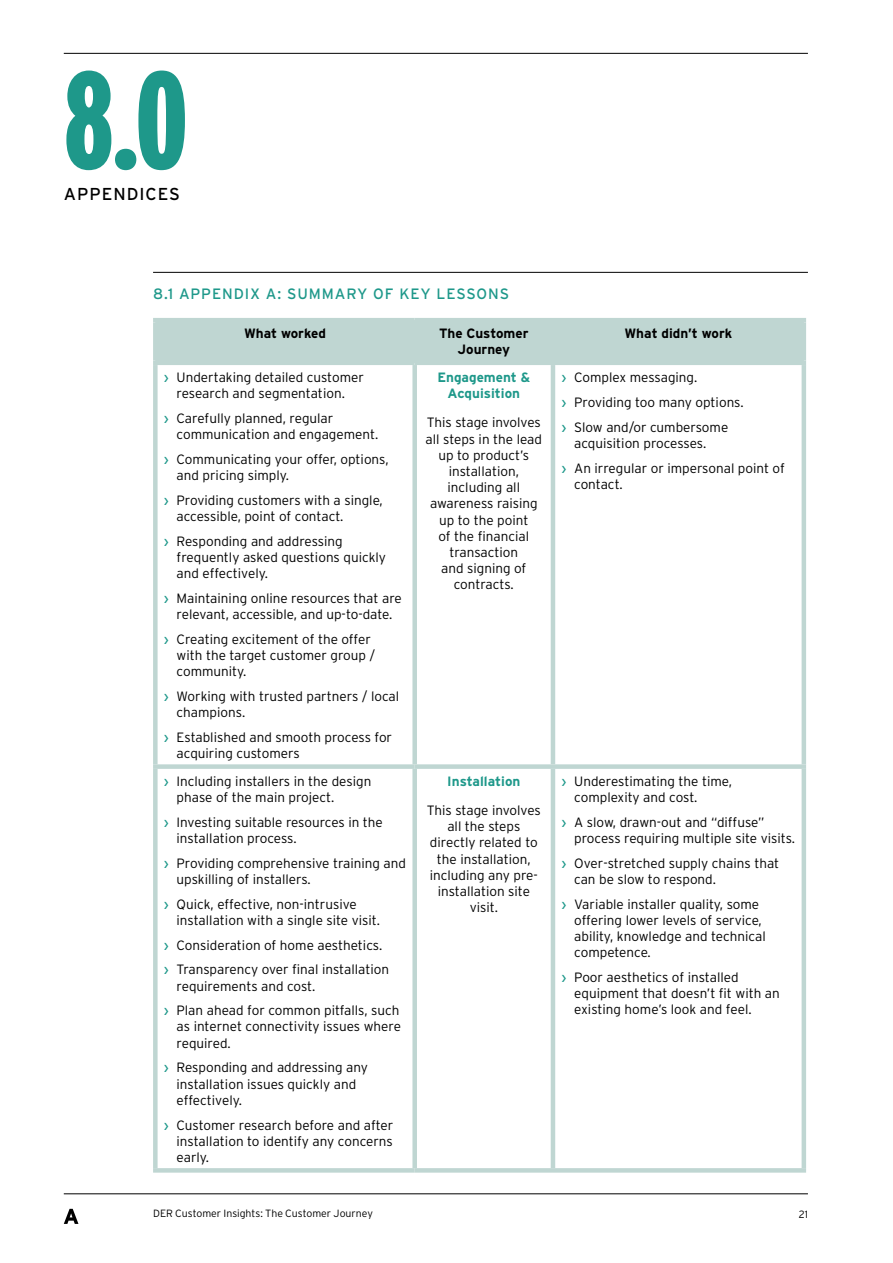
<style>
.page{position:relative;width:893px;height:1263px;background:#fff}
.page>*{position:absolute;margin:0;border:0;box-sizing:border-box;transform-origin:0 0}
.t1{font:900 extra-condensed 138px "Interstate";color:#1e988a}
.t2{font:17.25px "Interstate";letter-spacing:.06em;color:#000}
.t3{font:15px "Interstate";letter-spacing:.06em;color:#1e988a}
.t4{font:300 13.5px/16.2px "Interstate";color:#000}
.t5{font:700 13.5px/16.2px "Interstate";color:#000;text-align:center}
.t6{font:700 13.5px/16.2px "Interstate";color:#1e988a;text-align:center}
.t7{font:300 10.5px "Interstate";color:#000}
.s1{font-weight:400;color:#1e988a}
</style>
<div class="page">
<hr style="left:64px;top:1193px;width:744px;height:1px;background:#000">
<svg style="left:64px;top:1209px;width:14px;height:15px"></svg>
<hr style="left:64px;top:53px;width:744px;height:1px;background:#000">
<hr style="left:153px;top:272px;width:655px;height:1px;background:#000">
<div style="left:158px;top:322px;width:644px;height:39px;background:#bfd6d2"></div>
<div style="left:412px;top:322px;width:5px;height:39px;background:#bfd6d2"></div>
<hr style="left:551px;top:322px;width:4px;height:39px;background:#bfd6d2">
<div style="left:412px;top:365px;width:5px;height:399px;background:#bfd6d2"></div>
<hr style="left:551px;top:365px;width:4px;height:399px;background:#bfd6d2">
<div style="left:153px;top:764px;width:262px;height:5px;background:#bfd6d2"></div>
<div style="left:415px;top:764px;width:138px;height:5px;background:#bfd6d2"></div>
<div style="left:412px;top:769px;width:5px;height:399px;background:#bfd6d2"></div>
<div style="left:553px;top:764px;width:253px;height:5px;background:#bfd6d2"></div>
<hr style="left:551px;top:769px;width:4px;height:399px;background:#bfd6d2">
<hr style="left:153px;top:1168px;width:262px;height:4px;background:#bfd6d2">
<hr style="left:415px;top:1168px;width:138px;height:4px;background:#bfd6d2">
<hr style="left:553px;top:1168px;width:253px;height:4px;background:#bfd6d2">
<div style="left:153px;top:365px;width:5px;height:399px;background:#bfd6d2"></div>
<hr style="left:802px;top:365px;width:4px;height:399px;background:#bfd6d2">
<div style="left:153px;top:769px;width:5px;height:399px;background:#bfd6d2"></div>
<hr style="left:802px;top:769px;width:4px;height:399px;background:#bfd6d2">
<hr style="left:153px;top:318px;width:262px;height:4px;background:#bfd6d2">
<div style="left:153px;top:322px;width:5px;height:39px;background:#bfd6d2"></div>
<hr style="left:415px;top:318px;width:138px;height:4px;background:#bfd6d2">
<hr style="left:553px;top:318px;width:253px;height:4px;background:#bfd6d2">
<hr style="left:802px;top:322px;width:4px;height:39px;background:#bfd6d2">
<hr style="left:153px;top:361px;width:262px;height:4px;background:#bfd6d2">
<hr style="left:415px;top:361px;width:138px;height:4px;background:#bfd6d2">
<hr style="left:553px;top:361px;width:253px;height:4px;background:#bfd6d2">
<h1 class="t1" style="left:64px;top:44px;width:126px">8.0</h1>
<p class="t2" style="left:64px;top:184px;width:118px">APPENDICES</p>
<p class="t3" style="left:153px;top:285px;width:358px">8.1 APPENDIX A: SUMMARY OF KEY LESSONS</p>
<p class="t5" style="left:244px;top:325px;width:83px">What worked</p>
<p class="t5" style="left:439px;top:325px;width:91px">The Customer<br>Journey</p>
<p class="t5" style="left:624px;top:325px;width:109px">What didn’t work</p>
<p class="t4" style="left:164px;top:369px;width:202px;text-align:center"><span class="s1">›</span> Undertaking detailed customer research and segmentation.</p>
<p class="t4" style="left:177px;top:410px;width:203px;text-indent:-13px"><span class="s1">›</span> Carefully planned, regular communication and engagement.</p>
<p class="t4" style="left:177px;top:451px;width:214px;text-indent:-13px"><span class="s1">›</span> Communicating your offer, options, and pricing simply.</p>
<p class="t4" style="left:177px;top:492px;width:208px;text-indent:-13px"><span class="s1">›</span> Providing customers with a single, accessible, point of contact.</p>
<p class="t4" style="left:177px;top:533px;width:211px;text-indent:-13px"><span class="s1">›</span> Responding and addressing frequently asked questions quickly and effectively.</p>
<p class="t4" style="left:164px;top:590px;width:239px;text-align:center"><span class="s1">›</span> Maintaining online resources that are relevant, accessible, and up-to-date.</p>
<p class="t4" style="left:177px;top:631px;width:200px;text-indent:-13px"><span class="s1">›</span> Creating excitement of the offer with the target customer group / community.</p>
<p class="t4" style="left:177px;top:688px;width:224px;text-indent:-13px"><span class="s1">›</span> Working with trusted partners / local champions.</p>
<p class="t4" style="left:177px;top:729px;width:217px;text-indent:-13px"><span class="s1">›</span> Established and smooth process for acquiring customers</p>
<p class="t6" style="left:437px;top:369px;width:94px">Engagement &amp;<br>Acquisition</p>
<p class="t4" style="left:426px;top:414px;width:118px;text-align:center">This stage involves all steps in the lead up to product’s installation, including all awareness raising up to the point<br>of the financial transaction<br>and signing of contracts.</p>
<p class="t4" style="left:561px;top:365px;width:184px;line-height:24.8px"><span class="s1">›</span> Complex messaging.<br><span class="s1">›</span> Providing too many options. <span class="s1">›</span> Slow and/or cumbersome</p>
<p class="t4" style="left:561px;top:431px;width:225px;line-height:24.8px;text-indent:13px">acquisition processes.<br><span class="s1">›</span> An irregular or impersonal point of</p>
<p class="t4" style="left:574px;top:476px;width:50px">contact.</p>
<p class="t4" style="left:177px;top:773px;width:196px;text-indent:-13px"><span class="s1">›</span> Including installers in the design phase of the main project.</p>
<p class="t4" style="left:177px;top:814px;width:208px;text-indent:-13px"><span class="s1">›</span> Investing suitable resources in the installation process.</p>
<p class="t4" style="left:177px;top:855px;width:231px;text-indent:-13px"><span class="s1">›</span> Providing comprehensive training and upskilling of installers.</p>
<p class="t4" style="left:177px;top:896px;width:205px;text-indent:-13px"><span class="s1">›</span> Quick, effective, non-intrusive installation with a single site visit.</p>
<p class="t4" style="left:164px;top:932px;width:227px;line-height:24.8px"><span class="s1">›</span> Consideration of home aesthetics. <span class="s1">›</span> Transparency over final installation</p>
<p class="t4" style="left:164px;top:973px;width:237px;line-height:24.8px;text-indent:13px">requirements and cost.<br><span class="s1">›</span> Plan ahead for common pitfalls, such</p>
<p class="t4" style="left:177px;top:1018px;width:226px">as internet connectivity issues where required.</p>
<p class="t4" style="left:177px;top:1059px;width:193px;text-indent:-13px"><span class="s1">›</span> Responding and addressing any installation issues quickly and effectively.</p>
<p class="t4" style="left:177px;top:1116px;width:218px;text-align:justify;text-indent:-13px"><span class="s1">›</span> Customer research before and after installation to identify any concerns early.</p>
<p class="t6" style="left:447px;top:773px;width:75px">Installation</p>
<p class="t4" style="left:427px;top:802px;width:116px;text-align:center">This stage involves all the steps directly related to the installation, including any pre&shy;installation site visit.</p>
<p class="t4" style="left:574px;top:773px;width:159px;text-indent:-13px"><span class="s1">›</span> Underestimating the time, complexity and cost.</p>
<p class="t4" style="left:574px;top:814px;width:222px;text-indent:-13px"><span class="s1">›</span> A slow, drawn-out and “diffuse” process requiring multiple site visits.</p>
<p class="t4" style="left:574px;top:855px;width:207px;text-indent:-13px"><span class="s1">›</span> Over-stretched supply chains that can be slow to respond.</p>
<p class="t4" style="left:574px;top:896px;width:193px;text-indent:-13px"><span class="s1">›</span> Variable installer quality, some offering lower levels of service, ability, knowledge and technical competence.</p>
<p class="t4" style="left:574px;top:969px;width:207px;text-indent:-13px"><span class="s1">›</span> Poor aesthetics of installed equipment that doesn’t fit with an existing home’s look and feel.</p>
<p class="t7" style="left:153px;top:1208px;width:221px">DER Customer Insights: The Customer Journey</p>
<p class="t7" style="left:799px;top:1208px;width:11px">21</p>
</div>
